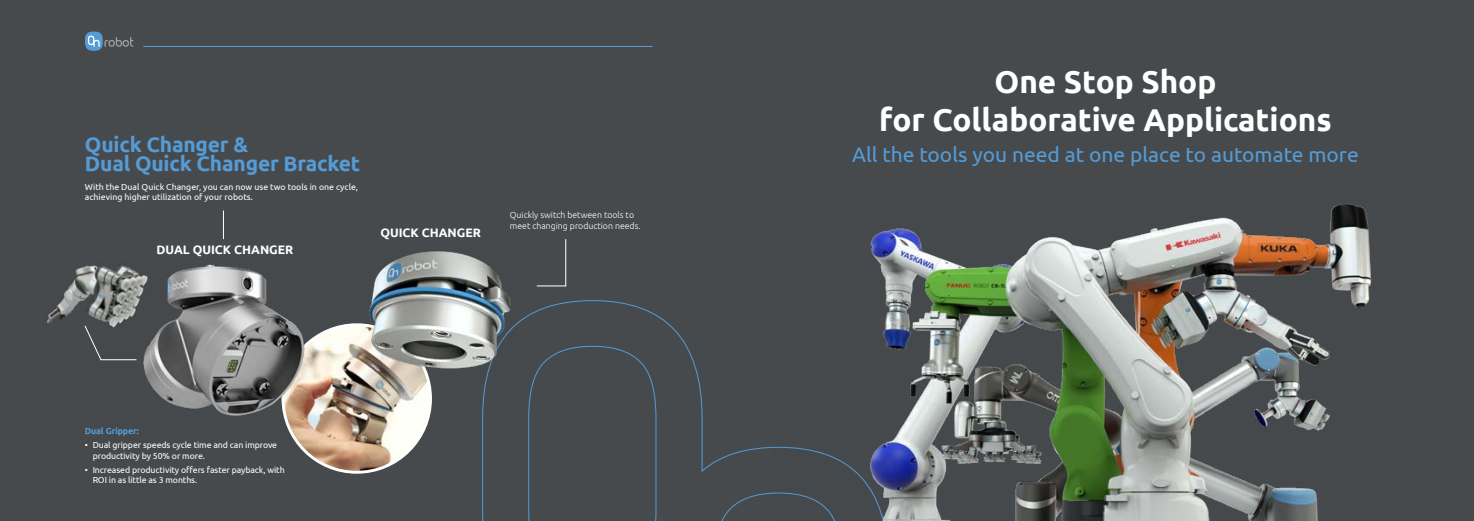
<style>
.page{position:relative;width:1474px;height:521px;background:#fff}
.page>*{position:absolute;margin:0;border:0;box-sizing:border-box;transform-origin:0 0}
.t1{font:700 31.5px/37.8px "Ubuntu";color:#fff;text-align:center}
.t2{font:21px "Ubuntu";color:#559bd5}
.t3{font:700 21px/19.2px "Ubuntu";letter-spacing:-.01em;color:#559bd5}
.t4{font:700 12.25px "Ubuntu";color:#fff}
.t5{font:8.75px/10.5px "Ubuntu";letter-spacing:-.01em;color:#fff}
.t6{font:300 8.75px/10.5px "Ubuntu";color:#fff}
.t7{font:700 8.75px "Ubuntu";letter-spacing:-.01em;color:#559bd5}
</style>
<div class="page">
<div style="left:0;top:0;width:1473px;height:521px;background:#474a4d"></div>
<svg style="left:482px;top:300px;width:291px;height:221px"></svg>
<svg style="left:536px;top:239px;width:30px;height:47px"></svg>
<img style="left:283px;top:325px;width:147px;height:147px;border-radius:74px">
<img style="left:359px;top:251px;width:158px;height:131px">
<img style="left:100px;top:264px;width:258px;height:190px">
<img style="left:47px;top:264px;width:116px;height:88px">
<div style="left:85px;top:32px;width:18px;height:19px;background:#559bd5;border-radius:9px"></div>
<svg style="left:88px;top:36px;width:45px;height:11px"></svg>
<hr style="left:143px;top:46px;width:509px;height:1px;background:#559bd5">
<svg style="left:223px;top:210px;width:1px;height:29px"></svg>
<svg style="left:84px;top:325px;width:53px;height:35px"></svg>
<img style="left:773px;top:204px;width:599px;height:317px">
<h2 class="t3" style="left:85px;top:134px;width:277px">Quick Changer &amp;<br>Dual Quick Changer Bracket</h2>
<p class="t5" style="left:85px;top:181px;width:275px">With the Dual Quick Changer, you can now use two tools in one cycle, achieving higher utilization of your robots.</p>
<h3 class="t4" style="left:157px;top:242px;width:138px">DUAL QUICK CHANGER</h3>
<h3 class="t4" style="left:380px;top:226px;width:102px">QUICK CHANGER</h3>
<p class="t6" style="left:510px;top:210px;width:132px">Quickly switch between tools to meet changing production needs.</p>
<p class="t7" style="left:85px;top:426px;width:56px">Dual Gripper:</p>
<p class="t5" style="left:93px;top:440px;width:186px;text-indent:-8px">• Dual gripper speeds cycle time and can improve productivity by 50% or more.</p>
<p class="t5" style="left:93px;top:464px;width:193px;text-indent:-8px">• Increased productivity offers faster payback, with<br>ROI in as little as 3 months.</p>
<h1 class="t1" style="left:879px;top:62px;width:454px">One Stop Shop<br>for Collaborative Applications</h1>
<h2 class="t2" style="left:852px;top:142px;width:508px">All the tools you need at one place to automate more</h2>
</div>
